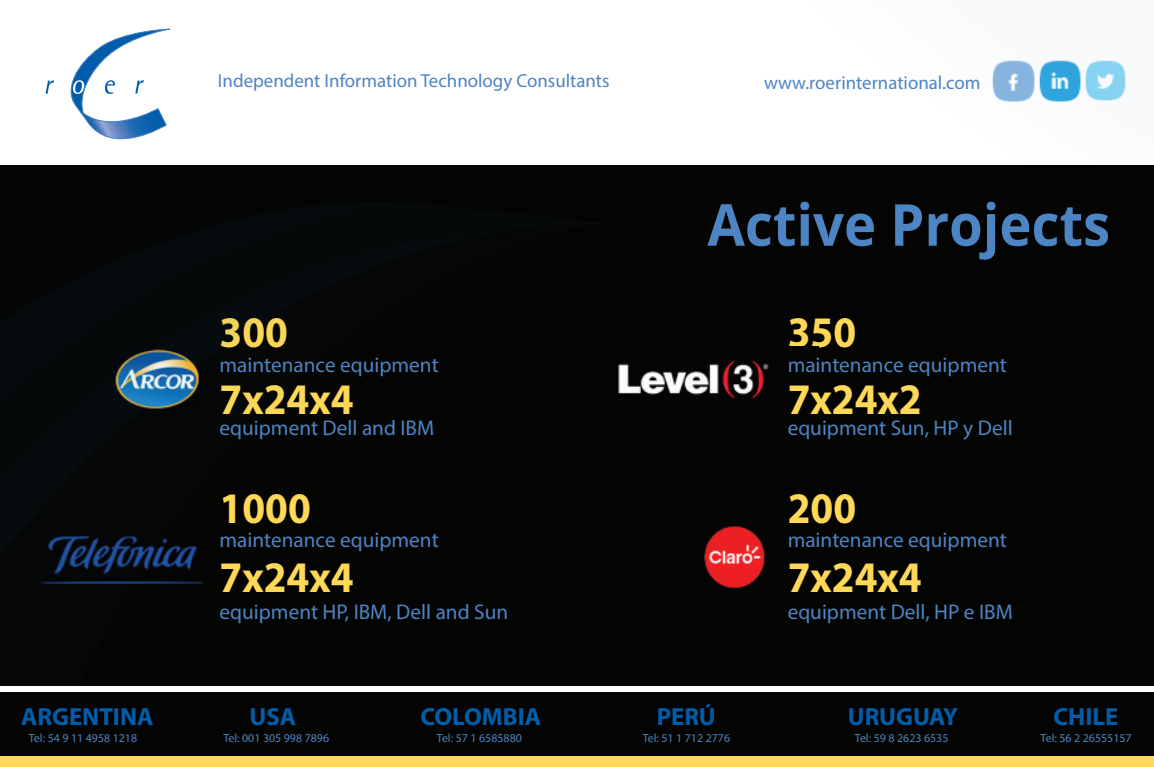
<style>
.page{position:relative;width:1154px;height:767px;background:#fff}
.page>*{position:absolute;margin:0;border:0;box-sizing:border-box;transform-origin:0 0}
.t1{font:700 57.88px "Open Sans";color:#4d84c4;scale:.94 1}
.t2{font:700 43.75px "Myriad Pro";color:#fed856;scale:.94 1}
.t3{font:700 24.75px "Myriad Pro";color:#015dab}
.t4{font:21.25px "Myriad Pro";color:#4d84c4}
.t5{font:18.88px "Myriad Pro";color:#4d84c4}
.t6{font:11.88px "Myriad Pro";color:#4d84c4}
</style>
<div class="page">
<div style="left:0;top:164px;width:1154px;height:521px;background:#040503"></div>
<div style="left:0;top:753px;width:1154px;height:13px;background:#fed856"></div>
<img style="left:619px;top:360px;width:150px;height:39px">
<img style="left:704px;top:526px;width:61px;height:62px">
<svg style="left:0;top:223px;width:594px;height:361px"></svg>
<svg style="left:46px;top:80px;width:8px;height:14px"></svg>
<svg style="left:70px;top:29px;width:89px;height:111px"></svg>
<svg style="left:159px;top:28px;width:995px;height:137px"></svg>
<div style="left:0;top:692px;width:1154px;height:63px;background:#040503"></div>
<p class="t5" style="left:218px;top:69px;width:393px">Independent Information Technology Consultants</p>
<p class="t5" style="left:764px;top:71px;width:218px">www.roerinternational.com</p>
<h1 class="t1" style="left:707px;top:184px;width:430px">Active Projects</h1>
<h2 class="t2" style="left:220px;top:304px;width:74px">300</h2>
<p class="t4" style="left:220px;top:351px;width:221px">maintenance equipment</p>
<h2 class="t2" style="left:220px;top:370px;width:144px">7x24x4</h2>
<p class="t4" style="left:220px;top:414px;width:216px">equipment Dell and IBM</p>
<h2 class="t2" style="left:788px;top:304px;width:74px">350</h2>
<p class="t4" style="left:788px;top:351px;width:221px">maintenance equipment</p>
<h2 class="t2" style="left:788px;top:370px;width:144px">7x24x2</h2>
<p class="t4" style="left:788px;top:414px;width:226px">equipment Sun, HP y Dell</p>
<h2 class="t2" style="left:220px;top:479px;width:99px">1000</h2>
<p class="t4" style="left:220px;top:526px;width:221px">maintenance equipment</p>
<h2 class="t2" style="left:220px;top:548px;width:144px">7x24x4</h2>
<p class="t4" style="left:220px;top:598px;width:290px">equipment HP, IBM, Dell and Sun</p>
<h2 class="t2" style="left:788px;top:479px;width:74px">200</h2>
<p class="t4" style="left:788px;top:526px;width:221px">maintenance equipment</p>
<h2 class="t2" style="left:788px;top:548px;width:144px">7x24x4</h2>
<p class="t4" style="left:788px;top:598px;width:227px">equipment Dell, HP e IBM</p>
<p class="t3" style="left:21px;top:700px;width:134px">ARGENTINA</p>
<p class="t3" style="left:249px;top:700px;width:48px">USA</p>
<p class="t3" style="left:420px;top:700px;width:122px">COLOMBIA</p>
<p class="t3" style="left:657px;top:700px;width:61px">PERÚ</p>
<p class="t3" style="left:848px;top:700px;width:112px">URUGUAY</p>
<p class="t3" style="left:1053px;top:700px;width:66px">CHILE</p>
<p class="t6" style="left:29px;top:730px;width:110px">Tel: 54 9 11 4958 1218</p>
<p class="t6" style="left:223px;top:730px;width:107px">Tel: 001 305 998 7896</p>
<p class="t6" style="left:437px;top:730px;width:86px">Tel: 57 1 6585880</p>
<p class="t6" style="left:643px;top:730px;width:89px">Tel: 51 1 712 2776</p>
<p class="t6" style="left:855px;top:730px;width:95px">Tel: 59 8 2623 6535</p>
<p class="t6" style="left:1040px;top:730px;width:93px">Tel: 56 2 26555157</p>
</div>
